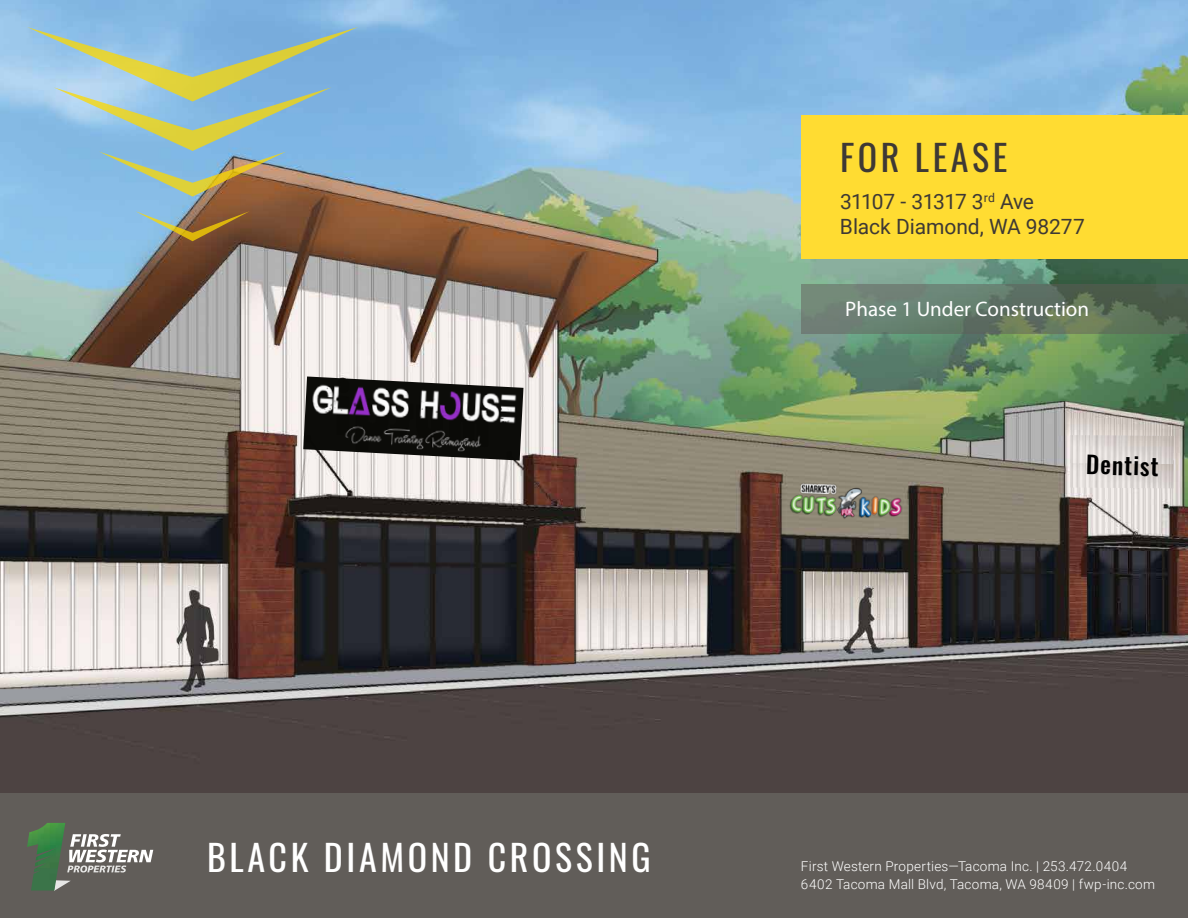
<style>
.page{position:relative;width:1188px;height:918px;background:#fff}
.page>*{position:absolute;margin:0;border:0;box-sizing:border-box;transform-origin:0 0}
.t1{font:36px "Oswald";letter-spacing:.1em;color:#fff}
.t2{font:36px "Oswald";letter-spacing:.1em;color:#3e3935}
.t3{font:500 24px "Oswald";color:#000}
.t4{font:21px/25.2px "Roboto";letter-spacing:-.01em;color:#3e3935}
.t5{font:21px "Myriad Pro";color:#fff}
.t6{font:300 13.5px/18px "Roboto";letter-spacing:.02em;color:#fff}
</style>
<div class="page">
<img style="left:0;top:0;width:1188px;height:793px">
<div style="left:801px;top:115px;width:387px;height:143px;background:#ffdc32"></div>
<div style="left:0;top:793px;width:1188px;height:125px;background:#615d59"></div>
<svg style="left:27px;top:27px;width:331px;height:170px;background:#96b8c1"></svg>
<svg style="left:135px;top:211px;width:115px;height:30px;background:#8e846c"></svg>
<svg style="left:65px;top:880px;width:6px;height:4px"></svg>
<svg style="left:67px;top:834px;width:86px;height:39px"></svg>
<img style="left:27px;top:823px;width:38px;height:68px">
<svg style="left:801px;top:284px;width:387px;height:50px;background:#627664"></svg>
<img style="left:303px;top:376px;width:220px;height:85px">
<img style="left:787px;top:479px;width:121px;height:46px">
<img style="left:1070px;top:464px;width:104px;height:24px">
<img style="left:1070px;top:435px;width:104px;height:29px">
<h1 class="t1" style="left:207px;top:825px;width:445px">BLACK DIAMOND CROSSING</h1>
<h1 class="t2" style="left:840px;top:125px;width:169px">FOR LEASE</h1>
<h3 class="t4" style="left:840px;top:188px;width:246px">31107 - 31317 3<sup>rd</sup> Ave<br>Black Diamond, WA 98277</h3>
<h3 class="t5" style="left:845px;top:296px;width:245px">Phase 1 Under Construction</h3>
<h2 class="t3" style="left:1086px;top:452px;width:74px;rotate:1deg">Dentist</h2>
<p class="t6" style="left:801px;top:857px;width:356px">First Western Properties—Tacoma Inc. | 253.472.0404<br>6402 Tacoma Mall Blvd, Tacoma, WA 98409 | fwp-inc.com</p>
</div>
